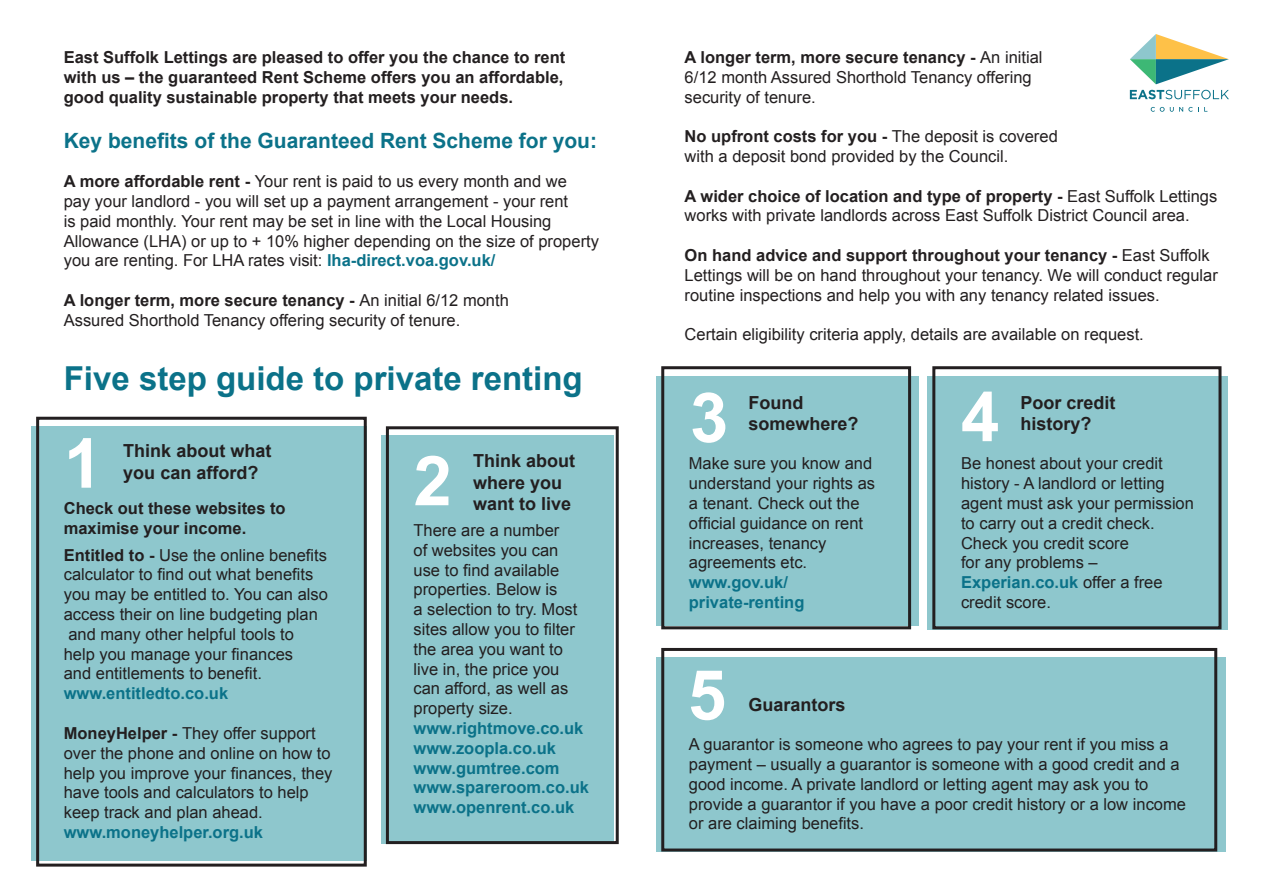
<style>
.page{position:relative;width:1263px;height:893px;background:#fff}
.page>*{position:absolute;margin:0;border:0;box-sizing:border-box;transform-origin:0 0}
.t1{font:700 69px "Arial";color:#fff}
.t2{font:700 33px "Arial";color:#0b7289}
.t3{font:700 21px "Arial";color:#0b7289}
.t4{font:700 18px/21.6px "Arial";color:#231f20}
.t5{font:16.5px/19.8px "Arial";color:#231f20}
.t6{font:700 16.5px/19.8px "Arial";color:#231f20;text-align:justify}
.t7{font:700 16.5px/19.8px "Arial";color:#0b7289}
.s1{font-weight:700}
.s2{font-weight:700;color:#0b7289}
</style>
<div class="page">
<div style="left:31px;top:426px;width:336px;height:435px;background:#8ec7cd"></div>
<div style="left:36px;top:417px;width:331px;height:450px;border:3px solid #231f20"></div>
<div style="left:381px;top:436px;width:232px;height:408px;background:#8ec7cd"></div>
<div style="left:386px;top:426px;width:233px;height:418px;border:3px solid #231f20"></div>
<div style="left:656px;top:376px;width:262px;height:250px;background:#8ec7cd"></div>
<div style="left:661px;top:366px;width:250px;height:263px;border:3px solid #231f20"></div>
<div style="left:927px;top:376px;width:301px;height:253px;background:#8ec7cd"></div>
<div style="left:932px;top:366px;width:289px;height:263px;border:3px solid #231f20"></div>
<div style="left:656px;top:657px;width:570px;height:194px;background:#8ec7cd"></div>
<div style="left:661px;top:648px;width:556px;height:203px;border:3px solid #231f20"></div>
<svg style="left:1130px;top:34px;width:99px;height:50px"></svg>
<svg style="left:1130px;top:90px;width:99px;height:9px"></svg>
<svg style="left:1151px;top:107px;width:13px;height:5px"></svg>
<svg style="left:1170px;top:107px;width:37px;height:5px"></svg>
<p class="t6" style="left:64px;top:48px;width:503px">East Suffolk Lettings are pleased to offer you the chance to rent with us – the guaranteed Rent Scheme offers you an affordable, good quality sustainable property that meets your needs.</p>
<p class="t3" style="left:64px;top:126px;width:535px">Key benefits of the Guaranteed Rent Scheme for you:</p>
<p class="t5" style="left:64px;top:172px;width:537px"><span class="s1">A more affordable rent -</span> Your rent is paid to us every month and we<br>pay your landlord - you will set up a payment arrangement - your rent<br>is paid monthly. Your rent may be set in line with the Local Housing Allowance (LHA) or up to + 10% higher depending on the size of property you are renting. For LHA rates visit: <span class="s2">lha-direct.voa.gov.uk/</span></p>
<p class="t5" style="left:64px;top:291px;width:447px"><span class="s1">A longer term, more secure tenancy -</span> An initial 6/12 month<br>Assured Shorthold Tenancy offering security of tenure.</p>
<h2 class="t2" style="left:64px;top:357px;width:520px">Five step guide to private renting</h2>
<h1 class="t1" style="left:64px;top:418px;width:40px">1</h1>
<p class="t4" style="left:123px;top:441px;width:150px">Think about what you can afford?</p>
<p class="t6" style="left:64px;top:499px;width:223px">Check out these websites to maximise your income.</p>
<p class="t5" style="left:64px;top:545px;width:266px"><span class="s1">Entitled to -</span> Use the online benefits calculator to find out what benefits you may be entitled to. You can also access their on line budgeting plan and many other helpful tools to<br>help you manage your finances<br>and entitlements to benefit.</p>
<p class="t7" style="left:64px;top:684px;width:166px">www.entitledto.co.uk</p>
<p class="t5" style="left:64px;top:723px;width:270px"><span class="s1">MoneyHelper -</span> They offer support over the phone and online on how to help you improve your finances, they have tools and calculators to help keep track and plan ahead.</p>
<p class="t7" style="left:64px;top:823px;width:201px">www.moneyhelper.org.uk</p>
<h1 class="t1" style="left:414px;top:436px;width:40px">2</h1>
<p class="t4" style="left:473px;top:450px;width:104px">Think about where you want to live</p>
<p class="t5" style="left:414px;top:520px;width:165px">There are a number<br>of websites you can use to find available properties. Below is<br>a selection to try. Most sites allow you to filter the area you want to live in, the price you can afford, as well as property size.</p>
<p class="t7" style="left:414px;top:719px;width:177px">www.rightmove.co.uk www.zoopla.co.uk www.gumtree.com www.spareroom.co.uk www.openrent.co.uk</p>
<p class="t5" style="left:685px;top:48px;width:359px"><span class="s1">A longer term, more secure tenancy -</span> An initial<br>6/12 month Assured Shorthold Tenancy offering security of tenure.</p>
<p class="t5" style="left:685px;top:127px;width:375px"><span class="s1">No upfront costs for you -</span> The deposit is covered with a deposit bond provided by the Council.</p>
<p class="t5" style="left:685px;top:186px;width:534px"><span class="s1">A wider choice of location and type of property -</span> East Suffolk Lettings works with private landlords across East Suffolk District Council area.</p>
<p class="t5" style="left:685px;top:246px;width:535px"><span class="s1">On hand advice and support throughout your tenancy -</span> East Suffolk<br>Lettings will be on hand throughout your tenancy. We will conduct regular routine inspections and help you with any tenancy related issues.</p>
<p class="t5" style="left:685px;top:325px;width:461px">Certain eligibility criteria apply, details are available on request.</p>
<h1 class="t1" style="left:690px;top:372px;width:40px">3</h1>
<p class="t4" style="left:748px;top:392px;width:112px">Found somewhere?</p>
<p class="t5" style="left:689px;top:454px;width:188px">Make sure you know and understand your rights as a tenant. Check out the official guidance on rent increases, tenancy agreements etc.</p>
<p class="t7" style="left:689px;top:573px;width:117px">www.gov.uk/ private-renting</p>
<h1 class="t1" style="left:961px;top:371px;width:40px">4</h1>
<p class="t4" style="left:1020px;top:392px;width:97px">Poor credit history?</p>
<p class="t5" style="left:961px;top:454px;width:234px">Be honest about your credit history - A landlord or letting agent must ask your permission to carry out a credit check.<br>Check you credit score<br>for any problems –<br><span class="s2">Experian.co.uk</span> offer a free credit score.</p>
<h1 class="t1" style="left:688px;top:650px;width:40px">5</h1>
<p class="t4" style="left:748px;top:694px;width:99px">Guarantors</p>
<p class="t5" style="left:689px;top:735px;width:499px">A guarantor is someone who agrees to pay your rent if you miss a payment – usually a guarantor is someone with a good credit and a good income. A private landlord or letting agent may ask you to provide a guarantor if you have a poor credit history or a low income or are claiming benefits.</p>
</div>
